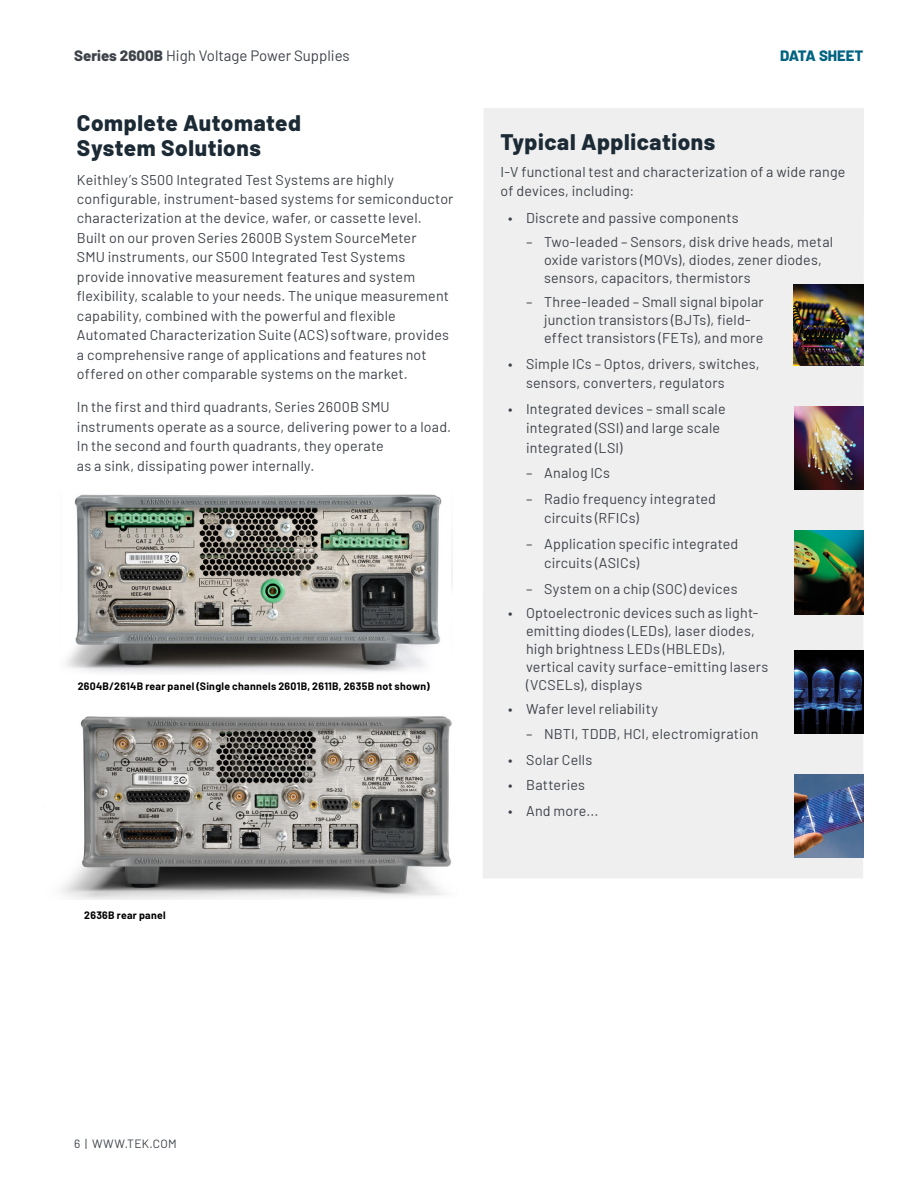
<style>
.page{position:relative;width:918px;height:1188px;background:#fff}
.page>*{position:absolute;margin:0;border:0;box-sizing:border-box;transform-origin:0 0}
.t1{font:800 22.5px/25.5px "Barlow";letter-spacing:.025em;color:#1b2a35}
.t2{font:15px "Barlow";color:#3e434a}
.t3{font:800 15px "Barlow";color:#006281}
.t4{font:14.25px/19.5px "Barlow";letter-spacing:.015em;color:#3e434a}
.t5{font:12px "Barlow";letter-spacing:.025em;color:#3e434a}
.t6{font:700 10.5px "Barlow";letter-spacing:.025em;color:#000}
.s1{font-weight:800}
</style>
<div class="page">
<div style="left:483px;top:108px;width:381px;height:770px;background:#efefef"></div>
<img style="left:794px;top:284px;width:70px;height:82px">
<img style="left:795px;top:406px;width:69px;height:84px">
<img style="left:795px;top:650px;width:69px;height:84px">
<img style="left:795px;top:531px;width:69px;height:84px">
<img style="left:795px;top:774px;width:69px;height:84px">
<img style="left:66px;top:494px;width:376px;height:179px">
<img style="left:61px;top:716px;width:391px;height:183px">
<p class="t2" style="left:74px;top:44px;width:277px"><span class="s1">Series 2600B</span> High Voltage Power Supplies</p>
<p class="t3" style="left:780px;top:44px;width:85px">DATA SHEET</p>
<h1 class="t1" style="left:77px;top:108px;width:225px">Complete Automated<br>System Solutions</h1>
<p class="t4" style="left:77px;top:169px;width:378px">Keithley’s S500 Integrated Test Systems are highly configurable, instrument-based systems for semiconductor characterization at the device, wafer, or cassette level.<br>Built on our proven Series 2600B System SourceMeter<br>SMU instruments, our S500 Integrated Test Systems provide innovative measurement features and system flexibility, scalable to your needs. The unique measurement capability, combined with the powerful and flexible Automated Characterization Suite (ACS) software, provides a comprehensive range of applications and features not offered on other comparable systems on the market.</p>
<p class="t4" style="left:77px;top:396px;width:376px">In the first and third quadrants, Series 2600B SMU instruments operate as a source, delivering power to a load.<br>In the second and fourth quadrants, they operate<br>as a sink, dissipating power internally.</p>
<p class="t6" style="left:78px;top:678px;width:354px">2604B/2614B rear panel (Single channels 2601B, 2611B, 2635B not shown)</p>
<p class="t6" style="left:84px;top:908px;width:83px">2636B rear panel</p>
<h1 class="t1" style="left:501px;top:127px;width:216px">Typical Applications</h1>
<p class="t4" style="left:501px;top:161px;width:346px">I-V functional test and characterization of a wide range of devices, including:</p>
<p class="t4" style="left:508px;top:208px;width:232px">• Discrete and passive components</p>
<p class="t4" style="left:544px;top:232px;width:291px;line-height:18px;text-indent:-18px">– Two-leaded – Sensors, disk drive heads, metal oxide varistors (MOVs), diodes, zener diodes, sensors, capacitors, thermistors</p>
<p class="t4" style="left:544px;top:292px;width:221px;line-height:18px;text-indent:-18px">– Three-leaded – Small signal bipolar junction transistors (BJTs), field&shy;effect transistors (FETs), and more</p>
<p class="t4" style="left:526px;top:353px;width:235px;text-indent:-18px">• Simple ICs – Optos, drivers, switches, sensors, converters, regulators</p>
<p class="t4" style="left:526px;top:398px;width:201px;text-indent:-18px">• Integrated devices – small scale integrated (SSI) and large scale integrated (LSI)</p>
<p class="t4" style="left:526px;top:462px;width:85px">– Analog ICs</p>
<p class="t4" style="left:544px;top:488px;width:173px;text-indent:-18px">– Radio frequency integrated circuits (RFICs)</p>
<p class="t4" style="left:544px;top:533px;width:196px;text-indent:-18px">– Application specific integrated circuits (ASICs)</p>
<p class="t4" style="left:526px;top:578px;width:213px">– System on a chip (SOC) devices</p>
<p class="t4" style="left:526px;top:603px;width:244px;line-height:18px;text-indent:-18px">• Optoelectronic devices such as light&shy;emitting diodes (LEDs), laser diodes, high brightness LEDs (HBLEDs), vertical cavity surface-emitting lasers (VCSELs), displays</p>
<p class="t4" style="left:508px;top:698px;width:151px">• Wafer level reliability</p>
<p class="t4" style="left:526px;top:723px;width:234px">– NBTI, TDDB, HCI, electromigration</p>
<p class="t4" style="left:508px;top:749px;width:86px">• Solar Cells</p>
<p class="t4" style="left:508px;top:774px;width:79px">• Batteries</p>
<p class="t4" style="left:508px;top:800px;width:92px">• And more...</p>
<p class="t5" style="left:74px;top:1135px;width:104px">6 | WWW.TEK.COM</p>
</div>
